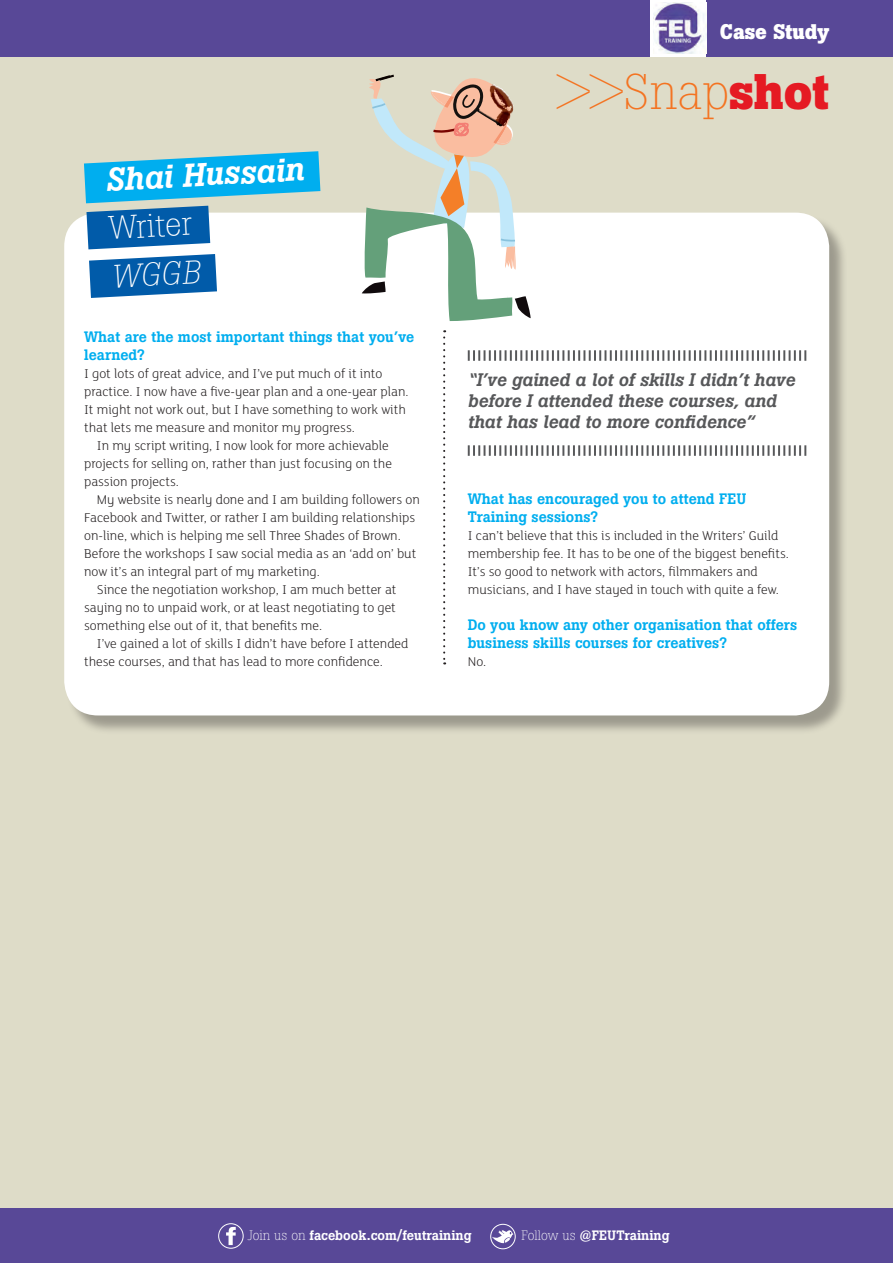
<style>
.page{position:relative;width:893px;height:1263px;background:#dedcc8}
.page>*{position:absolute;margin:0;border:0;box-sizing:border-box;transform-origin:0 0}
.t1{font:300 49.5px "Boton";color:#f47321}
.t2{font:italic 500 32.4px "Boton";color:#fff}
.t3{font:300 32.4px "Boton";color:#fff}
.t4{font:italic 300 32.4px "Boton";color:#fff}
.t5{font:700 21px "Boton";color:#fff}
.t6{font:italic 500 18px/21px "Boton";color:#57585a}
.t7{font:500 15px/18px "Boton";color:#00aeef}
.t8{font:300 13.8px/18px "FS Lola";color:#231f20}
.t9{font:500 13.5px "Boton";color:#fff}
.s1{font-weight:700;color:#e51a23}
.s2{font-weight:300}
</style>
<div class="page">
<div style="left:0;top:0;width:893px;height:56px;background:#584897"></div>
<div style="left:66px;top:215px;width:782px;height:519px;background:#231f20;opacity:.35"></div>
<div style="left:64px;top:213px;width:765px;height:502px;background:#fff;border-radius:34px"></div>
<svg style="left:443px;top:330px;width:2px;height:334px"></svg>
<svg style="left:468px;top:350px;width:338px;height:11px"></svg>
<svg style="left:468px;top:445px;width:338px;height:11px"></svg>
<div style="left:0;top:1208px;width:893px;height:55px;background:#584897"></div>
<svg style="left:218px;top:1223px;width:26px;height:26px"></svg>
<svg style="left:490px;top:1224px;width:26px;height:25px"></svg>
<div style="left:651px;top:0;width:55px;height:56px;background:#fff"></div>
<img style="left:654px;top:3px;width:52px;height:51px">
<svg style="left:64px;top:75px;width:467px;height:246px"></svg>
<img style="left:475px;top:84px;width:37px;height:43px">
<h3 class="t5" style="left:720px;top:20px;width:111px">Case Study</h3>
<h2 class="t2" style="left:105px;top:160px;width:200px;rotate:-3deg">Shai Hussain</h2>
<h2 class="t3" style="left:108px;top:209px;width:85px;rotate:-3deg">Writer</h2>
<h2 class="t4" style="left:110px;top:257px;width:91px;rotate:-3deg">WGGB</h2>
<p class="t7" style="left:84px;top:328px;width:332px">What are the most important things that you’ve learned?</p>
<p class="t8" style="left:84px;top:365px;width:326px">I got lots of great advice, and I’ve put much of it into practice. I now have a five-year plan and a one-year plan.<br>It might not work out, but I have something to work with that lets me measure and monitor my progress.</p>
<p class="t8" style="left:84px;top:437px;width:309px;text-indent:13px">In my script writing, I now look for more achievable projects for selling on, rather than just focusing on the passion projects.</p>
<p class="t8" style="left:97px;top:491px;width:324px">My website is nearly done and I am building followers on</p>
<p class="t8" style="left:84px;top:509px;width:333px">Facebook and Twitter, or rather I am building relationships</p>
<p class="t8" style="left:84px;top:527px;width:318px">on-line, which is helping me sell Three Shades of Brown.</p>
<p class="t8" style="left:84px;top:545px;width:334px">Before the workshops I saw social media as an ‘add on’ but</p>
<p class="t8" style="left:84px;top:563px;width:237px">now it’s an integral part of my marketing.</p>
<p class="t8" style="left:97px;top:581px;width:301px">Since the negotiation workshop, I am much better at</p>
<p class="t8" style="left:84px;top:599px;width:313px">saying no to unpaid work, or at least negotiating to get</p>
<p class="t8" style="left:84px;top:617px;width:240px">something else out of it, that benefits me.</p>
<p class="t8" style="left:97px;top:635px;width:313px">I’ve gained a lot of skills I didn’t have before I attended</p>
<p class="t8" style="left:84px;top:653px;width:300px">these courses, and that has lead to more confidence.</p>
<h1 class="t1" style="left:557px;top:62px;width:274px">&gt;&gt;Snap<span class="s1">shot</span></h1>
<h3 class="t6" style="left:468px;top:370px;width:329px">“I’ve gained a lot of skills I didn’t have before I attended these courses, and that has lead to more confidence”</h3>
<p class="t7" style="left:468px;top:490px;width:280px">What has encouraged you to attend FEU<br>Training sessions?</p>
<p class="t8" style="left:468px;top:527px;width:323px">I can’t believe that this is included in the Writers’ Guild membership fee. It has to be one of the biggest benefits.<br>It’s so good to network with actors, filmmakers and musicians, and I have stayed in touch with quite a few.</p>
<p class="t7" style="left:468px;top:616px;width:331px">Do you know any other organisation that offers business skills courses for creatives?</p>
<p class="t8" style="left:468px;top:653px;width:20px">No.</p>
<p class="t9" style="left:248px;top:1227px;width:225px"><span class="s2">Join us on</span> facebook.com/feutraining</p>
<p class="t9" style="left:522px;top:1227px;width:149px"><span class="s2">Follow us</span> @FEUTraining</p>
</div>
